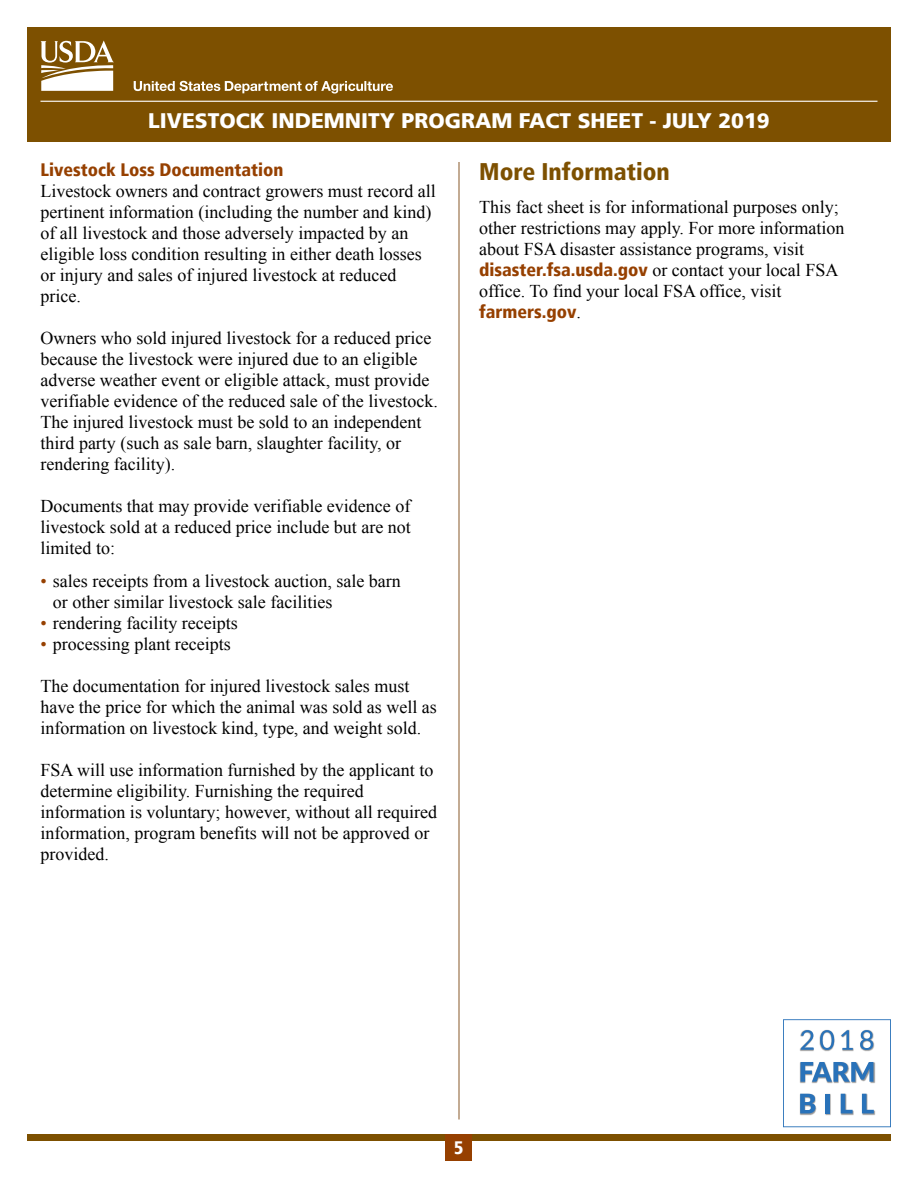
<style>
.page{position:relative;width:918px;height:1188px;background:#fff}
.page>*{position:absolute;margin:0;border:0;box-sizing:border-box;transform-origin:0 0}
.t1{font:900 condensed 24px "Frutiger LT";color:#7d5000}
.t2{font:900 21px "Frutiger LT";color:#fff}
.t3{font:18px/21px "Times New Roman";color:#000}
.t4{font:900 condensed 18px "Frutiger LT";color:#964000}
.t5{font:900 condensed 18px "Frutiger LT";color:#fff}
.s1{color:#964000}
.s2{font-family:"Times New Roman";font-weight:400;font-stretch:normal;color:#000}
</style>
<div class="page">
<div style="left:27px;top:1134px;width:864px;height:7px;background:#7d5000"></div>
<div style="left:27px;top:27px;width:864px;height:115px;background:#7d5000"></div>
<svg style="left:40px;top:40px;width:74px;height:51px"></svg>
<svg style="left:134px;top:81px;width:259px;height:13px"></svg>
<hr style="left:40px;top:101px;width:838px;height:1px;background:#fff">
<div style="left:446px;top:1134px;width:26px;height:27px;background:#964000"></div>
<hr style="left:459px;top:162px;width:1px;height:957px;background:#885828">
<svg style="left:783px;top:1019px;width:108px;height:108px"></svg>
<p class="t2" style="left:148px;top:108px;width:623px">LIVESTOCK INDEMNITY PROGRAM FACT SHEET - JULY 2019</p>
<p class="t4" style="left:40px;top:158px;width:245px">Livestock Loss Documentation</p>
<p class="t3" style="left:40px;top:180px;width:397px">Livestock owners and contract growers must record all pertinent information (including the number and kind) of all livestock and those adversely impacted by an eligible loss condition resulting in either death losses or injury and sales of injured livestock at reduced price.</p>
<p class="t3" style="left:40px;top:327px;width:399px">Owners who sold injured livestock for a reduced price because the livestock were injured due to an eligible adverse weather event or eligible attack, must provide verifiable evidence of the reduced sale of the livestock.<br>The injured livestock must be sold to an independent third party (such as sale barn, slaughter facility, or rendering facility).</p>
<p class="t3" style="left:40px;top:495px;width:372px;text-align:justify">Documents that may provide verifiable evidence of livestock sold at a reduced price include but are not limited to:</p>
<p class="t3" style="left:53px;top:570px;width:349px;text-indent:-12px"><span class="s1">•</span> sales receipts from a livestock auction, sale barn or other similar livestock sale facilities</p>
<p class="t3" style="left:40px;top:612px;width:199px"><span class="s1">•</span> rendering facility receipts</p>
<p class="t3" style="left:40px;top:633px;width:192px"><span class="s1">•</span> processing plant receipts</p>
<p class="t3" style="left:40px;top:675px;width:398px">The documentation for injured livestock sales must have the price for which the animal was sold as well as information on livestock kind, type, and weight sold.</p>
<p class="t3" style="left:40px;top:759px;width:398px">FSA will use information furnished by the applicant to determine eligibility. Furnishing the required information is voluntary; however, without all required information, program benefits will not be approved or provided.</p>
<h1 class="t1" style="left:479px;top:157px;width:192px">More Information</h1>
<p class="t3" style="left:479px;top:196px;width:367px">This fact sheet is for informational purposes only; other restrictions may apply. For more information about FSA disaster assistance programs, visit</p>
<p class="t4" style="left:479px;top:259px;width:361px">disaster.fsa.usda.gov <span class="s2">or contact your local FSA</span></p>
<p class="t3" style="left:479px;top:280px;width:304px">office. To find your local FSA office, visit</p>
<p class="t4" style="left:479px;top:301px;width:103px">farmers.gov<span class="s2">.</span></p>
<p class="t5" style="left:454px;top:1137px;width:11px">5</p>
</div>
